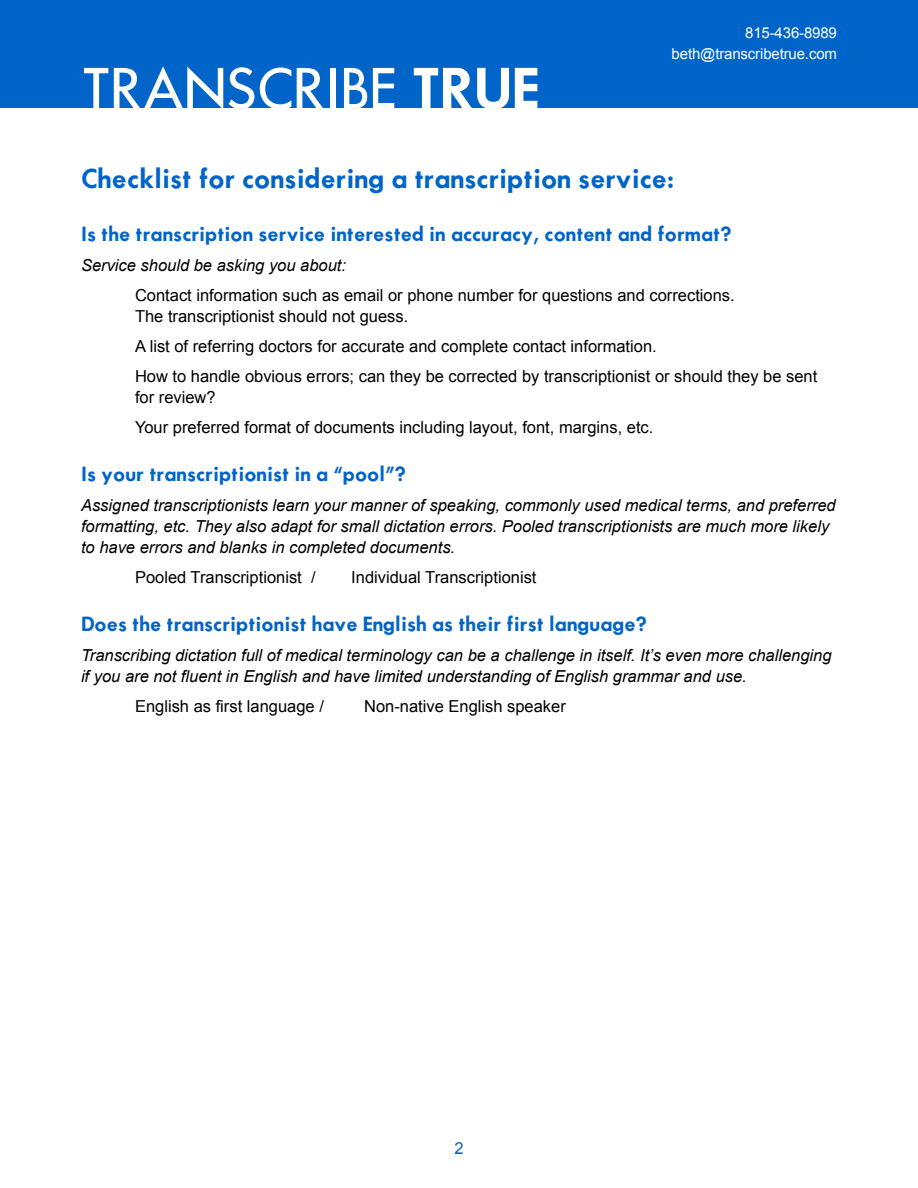
<style>
.page{position:relative;width:918px;height:1188px;background:#fff}
.page>*{position:absolute;margin:0;border:0;box-sizing:border-box;transform-origin:0 0}
.t1{font:500 54px "Futura";color:#fff}
.t2{font:24px "Futura Demi Boold";color:#0064c8}
.t3{font:18px "Futura Demi Boold";color:#0064c8}
.t4{font:italic 16.5px/21px "Arial";color:#000}
.t5{font:16.5px/30px "Arial";color:#000}
.t6{font:16.5px "Arial";color:#0064c8}
.t7{font:15px/21px "Arial";letter-spacing:-.01em;color:#fff;text-align:right}
.s1{font-family:"Futura Demi Boold";font-weight:400;font-size:51px}
</style>
<div class="page">
<div style="left:0;top:0;width:918px;height:108px;background:#0064c8"></div>
<h1 class="t1" style="left:81px;top:54px;width:459px">TRANSCRIBE <span class="s1">TRUE</span></h1>
<p class="t7" style="left:672px;top:22px;width:167px">815-436-8989 beth@transcribetrue.com</p>
<h2 class="t2" style="left:81px;top:162px;width:595px">Checklist for considering a transcription service:</h2>
<p class="t3" style="left:81px;top:221px;width:652px">Is the transcription service interested in accuracy, content and format?</p>
<p class="t4" style="left:81px;top:255px;width:267px">Service should be asking you about:</p>
<p class="t5" style="left:135px;top:285px;width:601px;line-height:21px">Contact information such as email or phone number for questions and corrections.<br>The transcriptionist should not guess.</p>
<p class="t5" style="left:135px;top:331px;width:684px">A list of referring doctors for accurate and complete contact information.<br>How to handle obvious errors; can they be corrected by transcriptionist or should they be sent</p>
<p class="t5" style="left:135px;top:382px;width:520px">for review?<br>Your preferred format of documents including layout, font, margins, etc.</p>
<p class="t3" style="left:81px;top:461px;width:326px">Is your transcriptionist in a “pool”?</p>
<p class="t4" style="left:81px;top:495px;width:756px">Assigned transcriptionists learn your manner of speaking, commonly used medical terms, and preferred formatting, etc. They also adapt for small dictation errors. Pooled transcriptionists are much more likely to have errors and blanks in completed documents.</p>
<p class="t5" style="left:135px;top:562px;width:182px">Pooled Transcriptionist /</p>
<p class="t5" style="left:351px;top:562px;width:187px">Individual Transcriptionist</p>
<p class="t3" style="left:81px;top:611px;width:567px">Does the transcriptionist have English as their first language?</p>
<p class="t4" style="left:81px;top:645px;width:752px">Transcribing dictation full of medical terminology can be a challenge in itself. It’s even more challenging if you are not fluent in English and have limited understanding of English grammar and use.</p>
<p class="t5" style="left:364px;top:691px;width:203px">Non-native English speaker</p>
<p class="t5" style="left:135px;top:691px;width:190px">English as first language /</p>
<p class="t6" style="left:454px;top:1137px;width:11px">2</p>
</div>
